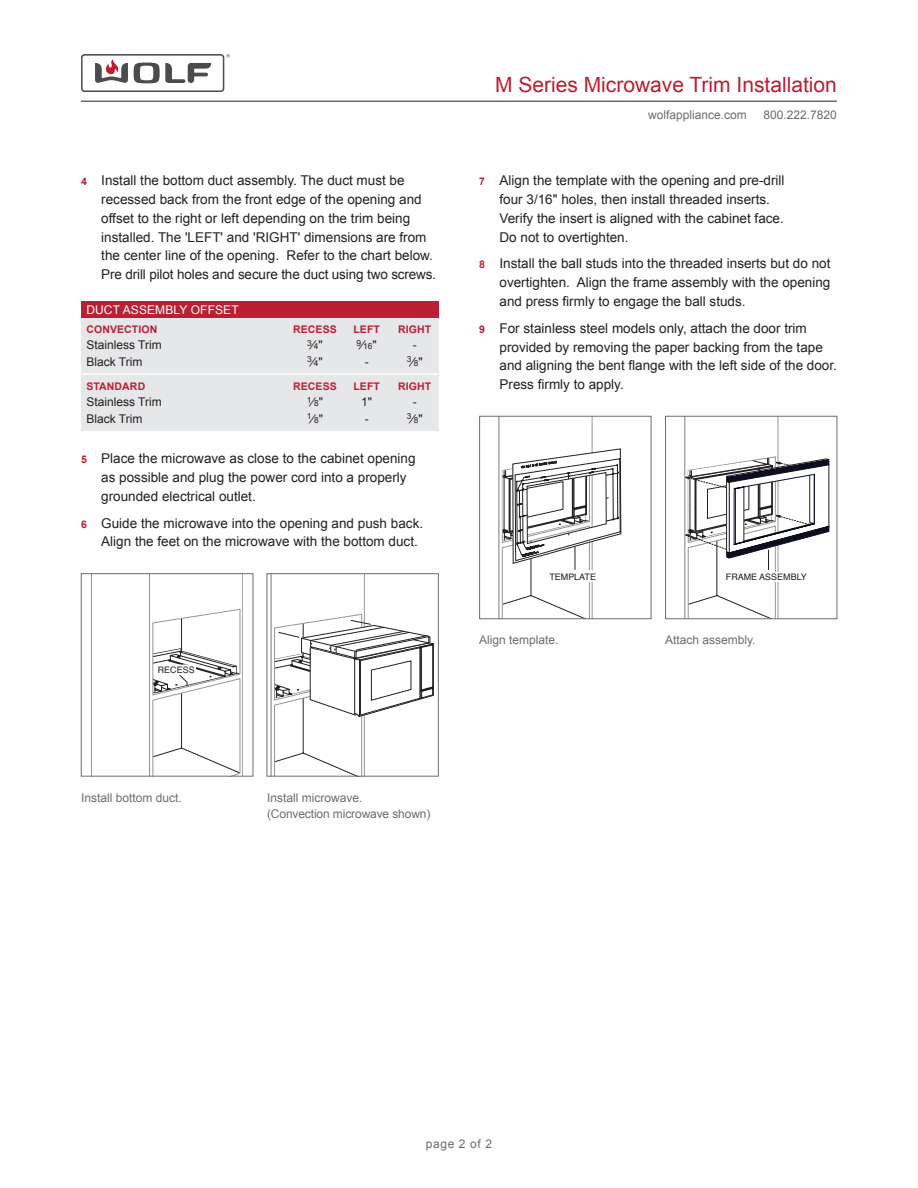
<style>
.page{position:relative;width:918px;height:1188px;background:#fff}
.page>*{position:absolute;margin:0;border:0;box-sizing:border-box;transform-origin:0 0}
.t1{font:21px "Arial";color:#ba1f33}
.t2{font:13.5px/18.8px "Arial";color:#231f20}
.t3{font:12px/16.5px "Arial";color:#6c6d70}
.t4{font:12px "Arial";color:#231f20}
.t5{font:12px "Arial";letter-spacing:.01em;color:#fff}
.t6{font:700 10.5px "Arial";letter-spacing:.01em;color:#ba1f33}
.t7{font:9px "Helvetica";color:#231f20}
.t8{font:8.4px "Arial";color:#231f20}
.s1{font-weight:700;font-size:10.5px;color:#ba1f33}
.s2{font-size:12px}
</style>
<div class="page">
<hr style="left:81px;top:100px;width:756px;height:2px;background:#6c6d70">
<svg style="left:81px;top:54px;width:149px;height:38px"></svg>
<div style="left:81px;top:302px;width:358px;height:16px;background:#ba1f33"></div>
<div style="left:81px;top:318px;width:358px;height:113px;background:#e6e7e9"></div>
<hr style="left:81px;top:373px;width:206px;height:2px;background:#fff">
<hr style="left:287px;top:373px;width:56px;height:2px;background:#fff">
<hr style="left:343px;top:373px;width:48px;height:2px;background:#fff">
<hr style="left:391px;top:373px;width:48px;height:2px;background:#fff">
<svg style="left:498px;top:418px;width:124px;height:199px"></svg>
<div style="left:479px;top:416px;width:172px;height:203px;border:1px solid #6c6d70"></div>
<svg style="left:684px;top:418px;width:146px;height:199px"></svg>
<div style="left:726px;top:572px;width:84px;height:9px;background:#fff"></div>
<div style="left:665px;top:416px;width:172px;height:203px;border:1px solid #6c6d70"></div>
<svg style="left:270px;top:575px;width:164px;height:200px"></svg>
<div style="left:267px;top:573px;width:172px;height:204px;border:1px solid #6c6d70"></div>
<svg style="left:91px;top:575px;width:152px;height:200px"></svg>
<div style="left:81px;top:573px;width:172px;height:204px;border:1px solid #6c6d70"></div>
<p class="t2" style="left:101px;top:171px;width:337px;text-indent:-20px"><span class="s1">4</span> Install the bottom duct assembly. The duct must be recessed back from the front edge of the opening and offset to the right or left depending on the trim being installed. The 'LEFT' and 'RIGHT' dimensions are from the center line of the opening. Refer to the chart below.<br>Pre drill pilot holes and secure the duct using two screws.</p>
<p class="t5" style="left:86px;top:302px;width:154px">DUCT ASSEMBLY OFFSET</p>
<p class="t6" style="left:86px;top:322px;width:72px">CONVECTION</p>
<p class="t6" style="left:293px;top:322px;width:45px">RECESS</p>
<p class="t6" style="left:353px;top:322px;width:28px">LEFT</p>
<p class="t6" style="left:398px;top:322px;width:35px">RIGHT</p>
<p class="t4" style="left:86px;top:337px;width:77px">Stainless Trim</p>
<p class="t8" style="left:307px;top:339px;width:17px">3<span class="s2">⁄</span>4<span class="s2">"</span></p>
<p class="t8" style="left:357px;top:341px;width:22px">9<span class="s2">⁄</span>16<span class="s2">"</span></p>
<p class="t4" style="left:413px;top:337px;width:5px">-</p>
<p class="t4" style="left:86px;top:354px;width:58px">Black Trim</p>
<p class="t8" style="left:307px;top:355px;width:17px">3<span class="s2">⁄</span>4<span class="s2">"</span></p>
<p class="t4" style="left:365px;top:354px;width:5px">-</p>
<p class="t8" style="left:407px;top:355px;width:18px">3<span class="s2">⁄</span>8<span class="s2">"</span></p>
<p class="t6" style="left:86px;top:380px;width:60px">STANDARD</p>
<p class="t6" style="left:293px;top:380px;width:45px">RECESS</p>
<p class="t6" style="left:353px;top:380px;width:28px">LEFT</p>
<p class="t6" style="left:398px;top:380px;width:35px">RIGHT</p>
<p class="t4" style="left:86px;top:394px;width:77px">Stainless Trim</p>
<p class="t8" style="left:307px;top:396px;width:18px">1<span class="s2">⁄</span>8<span class="s2">"</span></p>
<p class="t4" style="left:361px;top:394px;width:12px">1"</p>
<p class="t4" style="left:413px;top:394px;width:5px">-</p>
<p class="t4" style="left:86px;top:411px;width:58px">Black Trim</p>
<p class="t8" style="left:307px;top:413px;width:18px">1<span class="s2">⁄</span>8<span class="s2">"</span></p>
<p class="t4" style="left:365px;top:411px;width:5px">-</p>
<p class="t8" style="left:407px;top:413px;width:18px">3<span class="s2">⁄</span>8<span class="s2">"</span></p>
<p class="t2" style="left:101px;top:449px;width:316px;text-indent:-20px"><span class="s1">5</span> Place the microwave as close to the cabinet opening as possible and plug the power cord into a properly grounded electrical outlet.</p>
<p class="t2" style="left:101px;top:514px;width:323px;text-indent:-20px"><span class="s1">6</span> Guide the microwave into the opening and push back.<br>Align the feet on the microwave with the bottom duct.</p>
<p class="t7" style="left:158px;top:663px;width:38px">RECESS</p>
<h1 class="t1" style="left:495px;top:71px;width:343px">M Series Microwave Trim Installation</h1>
<p class="t3" style="left:648px;top:107px;width:100px">wolfappliance.com</p>
<p class="t3" style="left:764px;top:107px;width:75px">800.222.7820</p>
<p class="t2" style="left:500px;top:171px;width:287px;text-indent:-20px"><span class="s1">7</span> Align the template with the opening and pre-drill four 3/16" holes, then install threaded inserts.<br>Verify the insert is aligned with the cabinet face.<br>Do not to overtighten.</p>
<p class="t2" style="left:500px;top:254px;width:332px;text-align:justify;text-indent:-20px"><span class="s1">8</span> Install the ball studs into the threaded inserts but do not overtighten. Align the frame assembly with the opening and press firmly to engage the ball studs.</p>
<p class="t2" style="left:500px;top:319px;width:339px;text-indent:-20px"><span class="s1">9</span> For stainless steel models only, attach the door trim provided by removing the paper backing from the tape and aligning the bent flange with the left side of the door.<br>Press firmly to apply.</p>
<p class="t7" style="left:549px;top:570px;width:48px">TEMPLATE</p>
<p class="t3" style="left:479px;top:632px;width:81px">Align template.</p>
<p class="t7" style="left:726px;top:570px;width:83px">FRAME ASSEMBLY</p>
<p class="t3" style="left:665px;top:632px;width:92px">Attach assembly.</p>
<p class="t3" style="left:81px;top:789px;width:102px">Install bottom duct.</p>
<p class="t3" style="left:267px;top:789px;width:165px">Install microwave.<br>(Convection microwave shown)</p>
<p class="t3" style="left:426px;top:1136px;width:68px">page 2 of 2</p>
</div>
